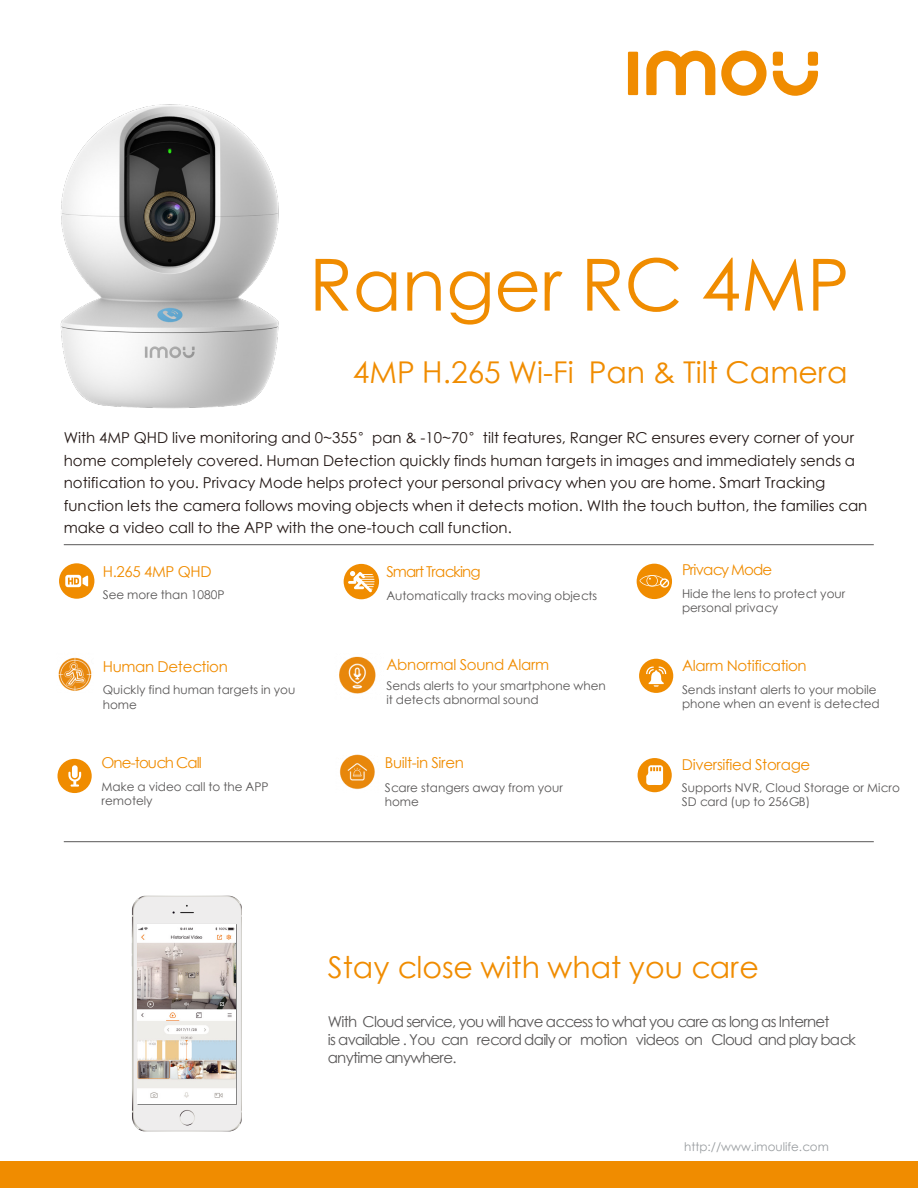
<style>
.page{position:relative;width:918px;height:1188px;background:#fff}
.page>*{position:absolute;margin:0;border:0;box-sizing:border-box;transform-origin:0 0}
.t1{font:72px "ST Xihei";color:#f08c00}
.t2{font:30px "ST Xihei";color:#f08c00}
.t3{font:15px/22.5px "ST Xihei";color:#231815}
.t4{font:15px/18px "ST Xihei";letter-spacing:-.05em;color:#595757}
.t5{font:15px "ST Xihei";letter-spacing:-.02em;color:#f08c00}
.t6{font:15px "ST Xihei";letter-spacing:-.06em;color:#f08c00}
.t7{font:12px/14.4px "ST Xihei";color:#595757}
.t8{font:11.85px "ST Xihei";color:#999da0}
</style>
<div class="page">
<hr style="left:64px;top:841px;width:810px;height:1px;background:#595757">
<hr style="left:64px;top:544px;width:810px;height:1px;background:#595757">
<div style="left:59px;top:563px;width:35px;height:36px;background:#f08c00;border-radius:50%"></div>
<svg style="left:65px;top:575px;width:23px;height:12px"></svg>
<div style="left:58px;top:759px;width:34px;height:34px;background:#f08c00;border-radius:50%"></div>
<svg style="left:68px;top:765px;width:13px;height:22px"></svg>
<img style="left:132px;top:896px;width:110px;height:235px">
<svg style="left:137px;top:924px;width:100px;height:181px"></svg>
<img style="left:138px;top:927px;width:98px;height:172px">
<hr style="left:138px;top:924px;width:98px;height:3px;background:#fff">
<div style="left:138px;top:1099px;width:98px;height:5px;background:#fff"></div>
<div style="left:0;top:1161px;width:918px;height:27px;background:#f08c00"></div>
<div style="left:638px;top:758px;width:34px;height:34px;background:#f08c00;border-radius:50%"></div>
<svg style="left:646px;top:765px;width:17px;height:20px"></svg>
<div style="left:639px;top:659px;width:34px;height:34px;background:#f08c00;border-radius:50%"></div>
<svg style="left:646px;top:667px;width:20px;height:20px"></svg>
<div style="left:628px;top:52px;width:10px;height:43px;background:#f08c00"></div>
<svg style="left:721px;top:51px;width:46px;height:45px"></svg>
<div style="left:773px;top:52px;width:10px;height:14px;background:#f08c00;border-radius:3px"></div>
<div style="left:808px;top:52px;width:10px;height:14px;background:#f08c00;border-radius:3px"></div>
<svg style="left:773px;top:71px;width:45px;height:25px"></svg>
<svg style="left:646px;top:51px;width:69px;height:44px"></svg>
<div style="left:637px;top:564px;width:35px;height:35px;background:#f08c00;border-radius:50%"></div>
<svg style="left:640px;top:575px;width:29px;height:13px"></svg>
<div style="left:344px;top:564px;width:35px;height:35px;background:#f08c00;border-radius:50%"></div>
<svg style="left:348px;top:571px;width:27px;height:21px"></svg>
<img style="left:58px;top:657px;width:34px;height:34px">
<img style="left:339px;top:656px;width:37px;height:38px">
<img style="left:339px;top:754px;width:36px;height:36px">
<img style="left:60px;top:104px;width:219px;height:305px">
<h1 class="t1" style="left:309px;top:234px;width:542px">Ranger RC 4MP</h1>
<h2 class="t2" style="left:353px;top:351px;width:496px">4MP H.265 Wi-Fi Pan &amp; Tilt Camera</h2>
<p class="t3" style="left:64px;top:426px;width:805px">With 4MP QHD live monitoring and 0~355°pan &amp; -10~70°tilt features, Ranger RC ensures every corner of your home completely covered. Human Detection quickly finds human targets in images and immediately sends a notification to you. Privacy Mode helps protect your personal privacy when you are home. Smart Tracking function lets the camera follows moving objects when it detects motion. WIth the touch button, the families can make a video call to the APP with the one-touch call function.</p>
<p class="t5" style="left:103px;top:561px;width:110px">H.265 4MP QHD</p>
<p class="t6" style="left:386px;top:561px;width:96px">Smart Tracking</p>
<p class="t6" style="left:682px;top:559px;width:92px">Privacy Mode</p>
<p class="t7" style="left:103px;top:587px;width:123px">See more than 1080P</p>
<p class="t7" style="left:386px;top:588px;width:212px">Automatically tracks moving objects</p>
<p class="t7" style="left:682px;top:586px;width:165px">Hide the lens to protect your personal privacy</p>
<p class="t5" style="left:103px;top:655px;width:127px">Human Detection</p>
<p class="t5" style="left:386px;top:654px;width:164px">Abnormal Sound Alarm</p>
<p class="t5" style="left:682px;top:655px;width:126px">Alarm Notification</p>
<p class="t7" style="left:103px;top:682px;width:194px">Quickly find human targets in you home</p>
<p class="t7" style="left:386px;top:678px;width:221px">Sends alerts to your smartphone when it detects abnormal sound</p>
<p class="t7" style="left:682px;top:682px;width:199px">Sends instant alerts to your mobile phone when an event is detected</p>
<p class="t6" style="left:102px;top:752px;width:102px">One-touch Call</p>
<p class="t5" style="left:385px;top:751px;width:81px">Built-in Siren</p>
<p class="t5" style="left:682px;top:754px;width:130px">Diversified Storage</p>
<p class="t7" style="left:102px;top:779px;width:169px">Make a video call to the APP remotely</p>
<p class="t7" style="left:385px;top:780px;width:180px">Scare stangers away from your home</p>
<p class="t7" style="left:682px;top:780px;width:220px">Supports NVR, Cloud Storage or Micro<br>SD card (up to 256GB)</p>
<h2 class="t2" style="left:328px;top:946px;width:433px">Stay close with what you care</h2>
<p class="t4" style="left:328px;top:1013px;width:530px">With Cloud service, you will have access to what you care as long as Internet<br>is available . You can record daily or motion videos on Cloud and play back anytime anywhere.</p>
<p class="t8" style="left:684px;top:1139px;width:146px">http://www.imoulife.com</p>
</div>
